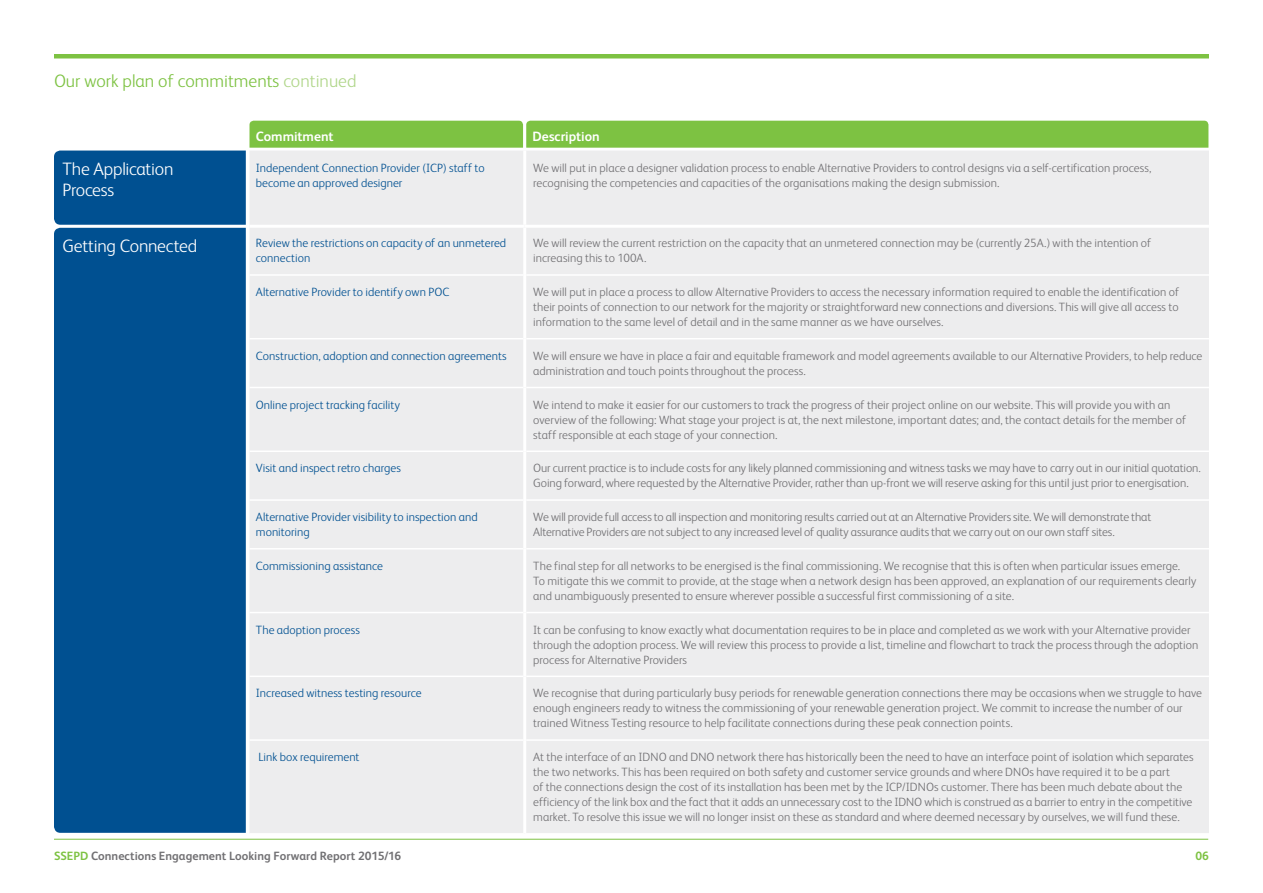
<style>
.page{position:relative;width:1263px;height:893px;background:#fff}
.page>*{position:absolute;margin:0;border:0;box-sizing:border-box;transform-origin:0 0}
.t1{font:300 18px/21px "FS Albert";letter-spacing:-.015em;color:#fff}
.t2{font:300 18px "FS Albert";color:#7dc242}
.t3{font:700 13.5px "FS Albert";letter-spacing:-.005em;color:#fff}
.t4{font:300 12px/15px "FS Albert";color:#717073}
.t5{font:300 12px/15px "FS Albert";letter-spacing:.005em;color:#005091}
.t6{font:700 12px "FS Albert";letter-spacing:.005em;color:#717073}
.t7{font:700 12px "FS Albert";color:#7dc242}
.s1{color:#b0d68a}
.s2{color:#7dc242}
</style>
<div class="page">
<div style="left:54px;top:228px;width:192px;height:605px;background:#005091"></div>
<div style="left:250px;top:151px;width:959px;height:682px;background:#ededee"></div>
<hr style="left:249px;top:274px;width:274px;height:2px;background:#fff">
<hr style="left:526px;top:274px;width:683px;height:2px;background:#fff">
<hr style="left:249px;top:338px;width:274px;height:1px;background:#fff">
<hr style="left:526px;top:338px;width:683px;height:1px;background:#fff">
<hr style="left:249px;top:387px;width:274px;height:1px;background:#fff">
<hr style="left:526px;top:387px;width:683px;height:1px;background:#fff">
<hr style="left:249px;top:450px;width:274px;height:2px;background:#fff">
<hr style="left:526px;top:450px;width:683px;height:2px;background:#fff">
<hr style="left:249px;top:499px;width:274px;height:2px;background:#fff">
<hr style="left:526px;top:499px;width:683px;height:2px;background:#fff">
<hr style="left:249px;top:548px;width:274px;height:1px;background:#fff">
<hr style="left:526px;top:548px;width:683px;height:1px;background:#fff">
<hr style="left:249px;top:612px;width:274px;height:1px;background:#fff">
<hr style="left:526px;top:612px;width:683px;height:1px;background:#fff">
<hr style="left:249px;top:676px;width:274px;height:1px;background:#fff">
<hr style="left:526px;top:676px;width:683px;height:1px;background:#fff">
<hr style="left:249px;top:739px;width:274px;height:2px;background:#fff">
<hr style="left:526px;top:739px;width:683px;height:2px;background:#fff">
<hr style="left:523px;top:228px;width:3px;height:47px;background:#fff">
<hr style="left:523px;top:275px;width:3px;height:64px;background:#fff">
<hr style="left:523px;top:339px;width:3px;height:48px;background:#fff">
<hr style="left:523px;top:387px;width:3px;height:64px;background:#fff">
<hr style="left:523px;top:451px;width:3px;height:49px;background:#fff">
<hr style="left:523px;top:500px;width:3px;height:49px;background:#fff">
<hr style="left:523px;top:549px;width:3px;height:63px;background:#fff">
<hr style="left:523px;top:612px;width:3px;height:64px;background:#fff">
<hr style="left:523px;top:676px;width:3px;height:64px;background:#fff">
<hr style="left:523px;top:740px;width:3px;height:93px;background:#fff">
<hr style="left:249px;top:225px;width:276px;height:3px;background:#fff">
<hr style="left:525px;top:225px;width:684px;height:3px;background:#fff">
<svg style="left:54px;top:121px;width:1154px;height:104px;background:#bad2bf"></svg>
<div style="left:54px;top:54px;width:1155px;height:5px;background:#7dc242"></div>
<hr style="left:54px;top:839px;width:1154px;height:1px;background:#7dc242">
<h1 class="t2" style="left:54px;top:70px;width:304px">Our work plan of commitments <span class="s1">continued</span></h1>
<h1 class="t1" style="left:63px;top:158px;width:112px">The Application<br>Process</h1>
<h1 class="t1" style="left:63px;top:235px;width:136px">Getting Connected</h1>
<p class="t3" style="left:256px;top:129px;width:79px">Commitment</p>
<p class="t3" style="left:533px;top:129px;width:69px">Description</p>
<p class="t5" style="left:256px;top:160px;width:230px">Independent Connection Provider (ICP) staff to become an approved designer</p>
<p class="t4" style="left:533px;top:160px;width:619px">We will put in place a designer validation process to enable Alternative Providers to control designs via a self-certification process, recognising the competencies and capacities of the organisations making the design submission.</p>
<p class="t5" style="left:256px;top:236px;width:252px">Review the restrictions on capacity of an unmetered connection</p>
<p class="t4" style="left:533px;top:236px;width:619px">We will review the current restriction on the capacity that an unmetered connection may be (currently 25A.) with the intention of increasing this to 100A.</p>
<p class="t5" style="left:256px;top:284px;width:195px">Alternative Provider to identify own POC</p>
<p class="t4" style="left:533px;top:284px;width:647px;text-align:justify">We will put in place a process to allow Alternative Providers to access the necessary information required to enable the identification of their points of connection to our network for the majority or straightforward new connections and diversions. This will give all access to information to the same level of detail and in the same manner as we have ourselves.</p>
<p class="t5" style="left:256px;top:348px;width:252px">Construction, adoption and connection agreements</p>
<p class="t4" style="left:533px;top:348px;width:671px">We will ensure we have in place a fair and equitable framework and model agreements available to our Alternative Providers, to help reduce administration and touch points throughout the process.</p>
<p class="t5" style="left:256px;top:397px;width:146px">Online project tracking facility</p>
<p class="t4" style="left:533px;top:397px;width:654px">We intend to make it easier for our customers to track the progress of their project online on our website. This will provide you with an overview of the following: What stage your project is at, the next milestone, important dates; and, the contact details for the member of staff responsible at each stage of your connection.</p>
<p class="t5" style="left:256px;top:461px;width:147px">Visit and inspect retro charges</p>
<p class="t4" style="left:533px;top:461px;width:669px">Our current practice is to include costs for any likely planned commissioning and witness tasks we may have to carry out in our initial quotation.<br>Going forward, where requested by the Alternative Provider, rather than up-front we will reserve asking for this until just prior to energisation.</p>
<p class="t5" style="left:256px;top:509px;width:223px">Alternative Provider visibility to inspection and monitoring</p>
<p class="t4" style="left:533px;top:509px;width:619px">We will provide full access to all inspection and monitoring results carried out at an Alternative Providers site. We will demonstrate that<br>Alternative Providers are not subject to any increased level of quality assurance audits that we carry out on our own staff sites.</p>
<p class="t5" style="left:256px;top:558px;width:129px">Commissioning assistance</p>
<p class="t4" style="left:533px;top:558px;width:665px">The final step for all networks to be energised is the final commissioning. We recognise that this is often when particular issues emerge.<br>To mitigate this we commit to provide, at the stage when a network design has been approved, an explanation of our requirements clearly and unambiguously presented to ensure wherever possible a successful first commissioning of a site.</p>
<p class="t5" style="left:256px;top:622px;width:105px">The adoption process</p>
<p class="t4" style="left:533px;top:622px;width:667px">It can be confusing to know exactly what documentation requires to be in place and completed as we work with your Alternative provider through the adoption process. We will review this process to provide a list, timeline and flowchart to track the process through the adoption process for Alternative Providers</p>
<p class="t5" style="left:256px;top:686px;width:167px">Increased witness testing resource</p>
<p class="t4" style="left:533px;top:686px;width:670px">We recognise that during particularly busy periods for renewable generation connections there may be occasions when we struggle to have enough engineers ready to witness the commissioning of your renewable generation project. We commit to increase the number of our trained Witness Testing resource to help facilitate connections during these peak connection points.</p>
<p class="t5" style="left:258px;top:749px;width:103px">Link box requirement</p>
<p class="t4" style="left:533px;top:749px;width:662px">At the interface of an IDNO and DNO network there has historically been the need to have an interface point of isolation which separates the two networks. This has been required on both safety and customer service grounds and where DNOs have required it to be a part<br>of the connections design the cost of its installation has been met by the ICP/IDNOs customer. There has been much debate about the efficiency of the link box and the fact that it adds an unnecessary cost to the IDNO which is construed as a barrier to entry in the competitive market. To resolve this issue we will no longer insist on these as standard and where deemed necessary by ourselves, we will fund these.</p>
<p class="t6" style="left:54px;top:848px;width:349px"><span class="s2">SSEPD</span> Connections Engagement Looking Forward Report 2015/16</p>
<p class="t7" style="left:1195px;top:848px;width:15px">06</p>
</div>
